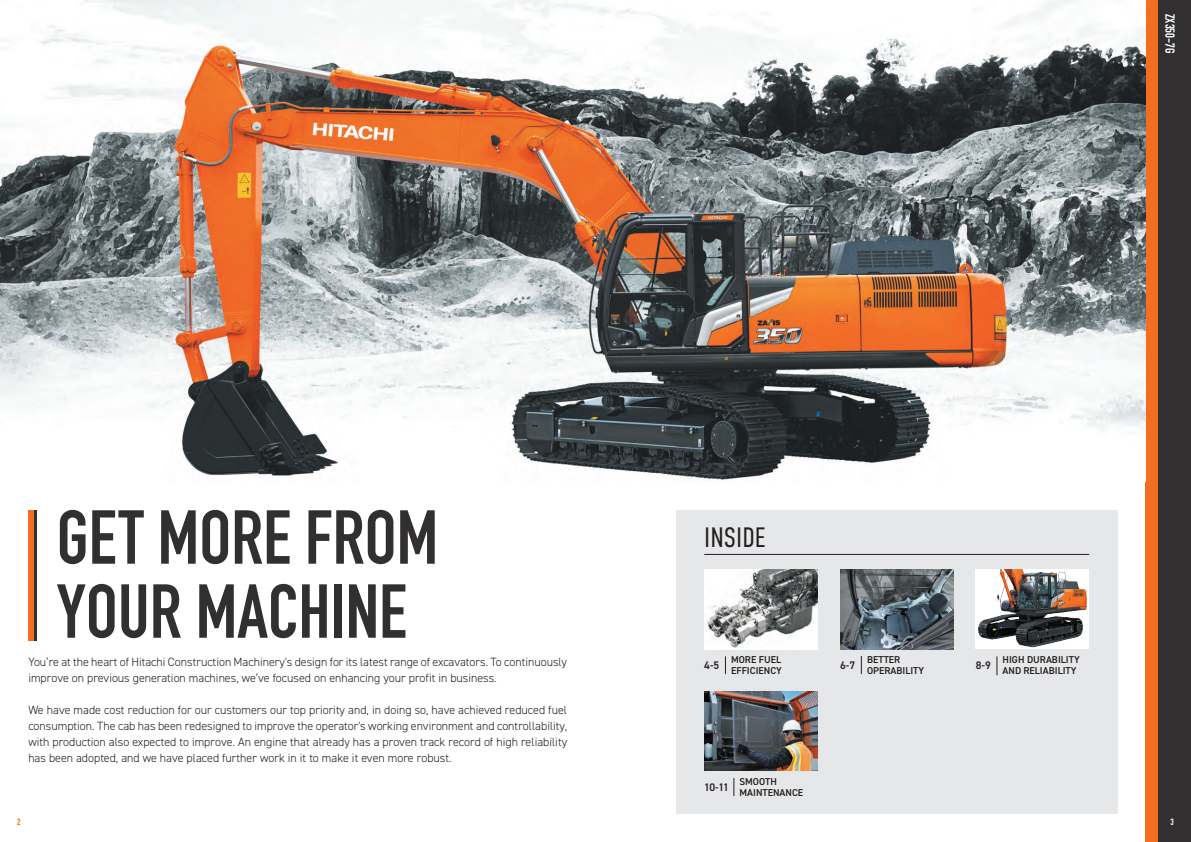
<style>
.page{position:relative;width:1191px;height:842px;background:#fff}
.page>*{position:absolute;margin:0;border:0;box-sizing:border-box;transform-origin:0 0}
.main_title{font:700 75px "DIN Condensed";color:#312f30}
.Secondary_content_ti{font:300 28px "DIN Condensed";color:#231f20}
.t1{font:700 13px "DIN Condensed";color:#fff}
.main_title_text{font:300 12px/16px "DIN2014";color:#231f20}
.Secondary_content_te{font:600 11px "DIN2014";color:#231f20}
.Secondary_content_te-2{font:600 10px "DIN2014";color:#231f20}
.t2{font:700 9px "DIN Condensed";color:#f36e21}
.t3{font:700 9px "DIN Condensed";color:#fff}
</style>
<div class="page">
<div style="left:1145px;top:0;width:46px;height:842px;background:#f36e21"></div>
<div style="left:1158px;top:0;width:33px;height:842px;background:#312f30"></div>
<div style="left:28px;top:510px;width:6px;height:131px;background:#f36e21"></div>
<hr style="left:34px;top:510px;width:3px;height:131px;background:#312f30">
<img style="left:0;top:0;width:1145px;height:482px">
<div style="left:676px;top:510px;width:441px;height:304px;background:#e6e7e9"></div>
<hr style="left:704px;top:554px;width:385px;height:1px;background:#231f20">
<svg style="left:996px;top:656px;width:1px;height:19px"></svg>
<svg style="left:861px;top:656px;width:1px;height:18px"></svg>
<svg style="left:725px;top:656px;width:1px;height:18px"></svg>
<svg style="left:733px;top:778px;width:1px;height:18px"></svg>
<img style="left:704px;top:569px;width:113px;height:80px">
<img style="left:840px;top:570px;width:113px;height:79px">
<img style="left:975px;top:569px;width:114px;height:80px">
<img style="left:704px;top:691px;width:113px;height:80px">
<p class="t1" style="left:1178px;top:14px;width:41px;rotate:90deg">ZX350-7G</p>
<p class="main_title" style="left:57px;top:487px;width:383px">GET MORE FROM</p>
<p class="main_title" style="left:57px;top:561px;width:351px">YOUR MACHINE</p>
<p class="main_title_text" style="left:28px;top:653px;width:540px">You’re at the heart of Hitachi Construction Machinery's design for its latest range of excavators. To continuously improve on previous generation machines, we’ve focused on enhancing your profit in business.</p>
<p class="main_title_text" style="left:28px;top:701px;width:540px;text-align:justify">We have made cost reduction for our customers our top priority and, in doing so, have achieved reduced fuel consumption. The cab has been redesigned to improve the operator's working environment and controllability, with production also expected to improve. An engine that already has a proven track record of high reliability has been adopted, and we have placed further work in it to make it even more robust.</p>
<p class="Secondary_content_ti" style="left:704px;top:522px;width:63px">INSIDE</p>
<p class="Secondary_content_te" style="left:704px;top:657px;width:16px">4-5</p>
<p class="Secondary_content_te-2" style="left:731px;top:653px;width:52px">MORE FUEL</p>
<p class="Secondary_content_te-2" style="left:731px;top:664px;width:52px">EFFICIENCY</p>
<p class="Secondary_content_te" style="left:840px;top:657px;width:16px">6-7</p>
<p class="Secondary_content_te-2" style="left:867px;top:653px;width:35px">BETTER</p>
<p class="Secondary_content_te-2" style="left:867px;top:664px;width:59px">OPERABILITY</p>
<p class="Secondary_content_te" style="left:704px;top:779px;width:26px">10-11</p>
<p class="Secondary_content_te-2" style="left:739px;top:775px;width:39px">SMOOTH</p>
<p class="Secondary_content_te-2" style="left:739px;top:786px;width:65px">MAINTENANCE</p>
<p class="Secondary_content_te" style="left:975px;top:657px;width:16px">8-9</p>
<p class="Secondary_content_te-2" style="left:1002px;top:653px;width:79px">HIGH DURABILITY</p>
<p class="Secondary_content_te-2" style="left:1002px;top:664px;width:75px">AND RELIABILITY</p>
<p class="t2" style="left:17px;top:816px;width:5px">2</p>
<p class="t3" style="left:1170px;top:816px;width:5px">3</p>
</div>
